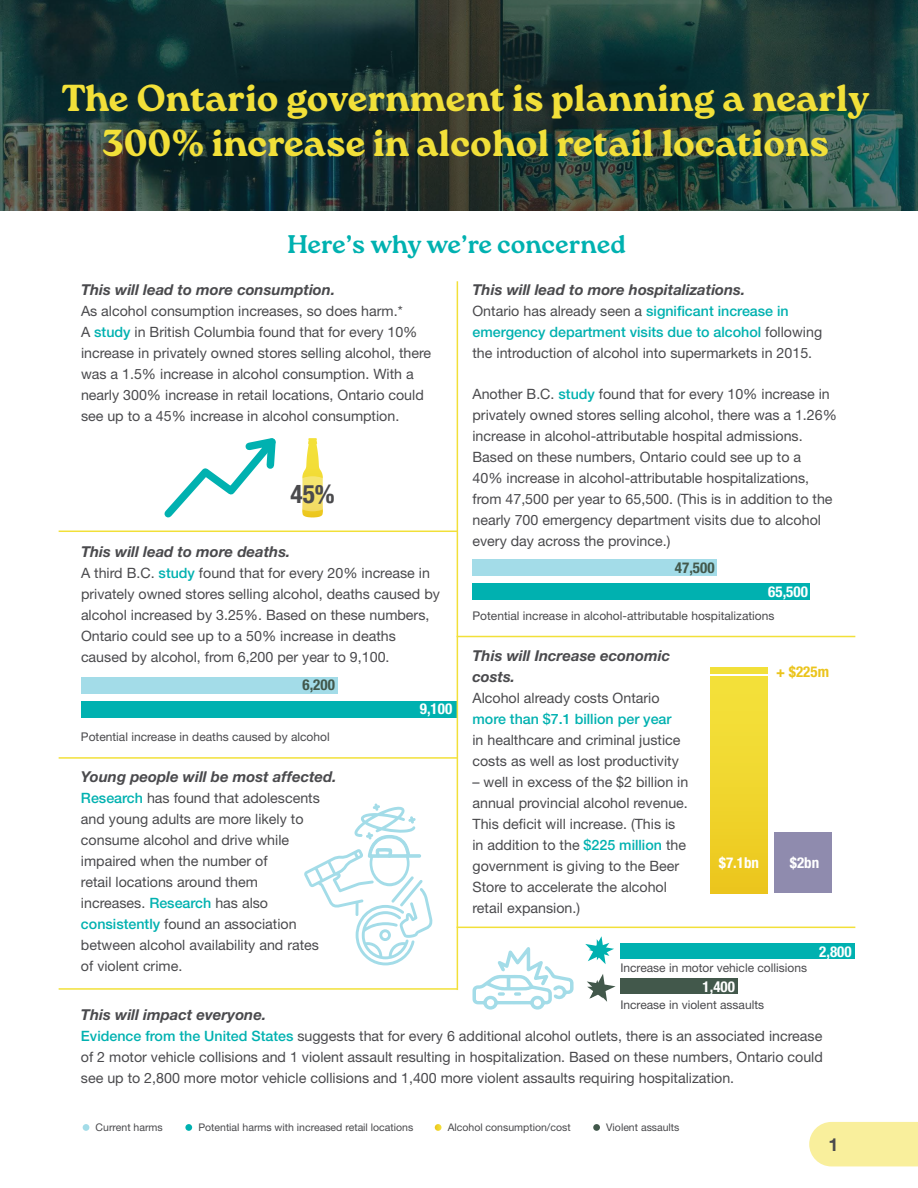
<style>
.page{position:relative;width:918px;height:1188px;background:#fff}
.page>*{position:absolute;margin:0;border:0;box-sizing:border-box;transform-origin:0 0}
.t1{font:900 37.5px/45px "Roca";color:#f2e039;text-align:center}
.t2{font:700 25.5px "Roca";letter-spacing:-.01em;color:#00b1b0}
.t3{font:700 condensed 25.5px "Helvetica Neue LT Std";color:#4a4a4d}
.t4{font:700 18px "Helvetica Neue LT Std";color:#4a4a4d}
.t5{font:italic 700 15px/21px "Helvetica Neue LT Std";color:#4a4a4d}
.t6{font:700 condensed 15px "Helvetica Neue LT Std";color:#fff}
.t7{font:700 condensed 15px "Helvetica Neue LT Std";color:#42584b}
.t8{font:700 condensed 15px "Helvetica Neue LT Std";color:#ebc41c}
.t9{font:14.25px/21px "Helvetica Neue LT Std";color:#4a4a4d}
.t10{font:500 14.25px "Helvetica Neue LT Std";color:#00b1b0}
.t11{font:12px "Helvetica Neue LT Std";color:#4a4a4d}
.t12{font:10.5px "Helvetica Neue LT Std";color:#4a4a4d}
.s1{font-weight:500;color:#00b1b0}
</style>
<div class="page">
<div style="left:809px;top:1122px;width:109px;height:44px;background:#f9ef9c"></div>
<svg style="left:472px;top:947px;width:102px;height:63px"></svg>
<svg style="left:0;top:0;width:918px;height:210px"></svg>
<div style="left:83px;top:1124px;width:6px;height:7px;background:#a3dce8;border-radius:50%"></div>
<div style="left:185px;top:1124px;width:7px;height:7px;background:#00b1b0;border-radius:50%"></div>
<svg style="left:435px;top:1124px;width:7px;height:7px"></svg>
<div style="left:593px;top:1124px;width:7px;height:7px;background:#42584b;border-radius:50%"></div>
<div style="left:473px;top:583px;width:337px;height:17px;background:#00b1b0"></div>
<div style="left:473px;top:560px;width:244px;height:16px;background:#a3dce8"></div>
<div style="left:81px;top:701px;width:376px;height:17px;background:#00b1b0"></div>
<div style="left:81px;top:677px;width:256px;height:17px;background:#a3dce8"></div>
<div style="left:710px;top:667px;width:58px;height:6px;background:#f2e039"></div>
<div style="left:775px;top:832px;width:57px;height:61px;background:#8f8bae"></div>
<div style="left:710px;top:677px;width:58px;height:216px;background:linear-gradient(to bottom,#f4e43d,#ecc71e)"></div>
<hr style="left:457px;top:281px;width:1px;height:709px;background:#f2e039">
<hr style="left:457px;top:636px;width:398px;height:1px;background:#f2e039">
<hr style="left:457px;top:927px;width:398px;height:1px;background:#f2e039">
<hr style="left:59px;top:531px;width:398px;height:1px;background:#f2e039">
<hr style="left:59px;top:757px;width:398px;height:2px;background:#f2e039">
<hr style="left:59px;top:988px;width:398px;height:2px;background:#f2e039">
<svg style="left:585px;top:936px;width:29px;height:28px"></svg>
<svg style="left:587px;top:974px;width:29px;height:28px"></svg>
<div style="left:620px;top:978px;width:117px;height:16px;background:#42584b"></div>
<div style="left:620px;top:944px;width:235px;height:15px;background:#00b1b0"></div>
<svg style="left:304px;top:803px;width:129px;height:162px"></svg>
<svg style="left:164px;top:438px;width:112px;height:80px"></svg>
<svg style="left:302px;top:438px;width:21px;height:80px"></svg>
<svg style="left:290px;top:476px;width:46px;height:35px"></svg>
<h1 class="t1" style="left:62px;top:75px;width:809px">The Ontario government is planning a nearly<br>300% increase in alcohol retail locations</h1>
<h2 class="t2" style="left:288px;top:229px;width:340px">Here’s why we’re concerned</h2>
<p class="t5" style="left:81px;top:279px;width:256px">This will lead to more consumption.</p>
<p class="t9" style="left:81px;top:300px;width:352px">As alcohol consumption increases, so does harm.*<br>A <span class="s1">study</span> in British Columbia found that for every 10% increase in privately owned stores selling alcohol, there was a 1.5% increase in alcohol consumption. With a nearly 300% increase in retail locations, Ontario could see up to a 45% increase in alcohol consumption.</p>
<p class="t5" style="left:472px;top:279px;width:274px">This will lead to more hospitalizations.</p>
<p class="t9" style="left:472px;top:300px;width:351px">Ontario has already seen a <span class="s1">significant increase in emergency department visits due to alcohol</span> following the introduction of alcohol into supermarkets in 2015.</p>
<p class="t9" style="left:472px;top:384px;width:366px">Another B.C. <span class="s1">study</span> found that for every 10% increase in privately owned stores selling alcohol, there was a 1.26% increase in alcohol-attributable hospital admissions.<br>Based on these numbers, Ontario could see up to a<br>40% increase in alcohol-attributable hospitalizations, from 47,500 per year to 65,500. (This is in addition to the nearly 700 emergency department visits due to alcohol every day across the province.)</p>
<h2 class="t3" style="left:290px;top:479px;width:46px">45%</h2>
<p class="t5" style="left:81px;top:541px;width:211px">This will lead to more deaths.</p>
<p class="t9" style="left:81px;top:562px;width:360px">A third B.C. <span class="s1">study</span> found that for every 20% increase in privately owned stores selling alcohol, deaths caused by alcohol increased by 3.25%. Based on these numbers, Ontario could see up to a 50% increase in deaths caused by alcohol, from 6,200 per year to 9,100.</p>
<p class="t7" style="left:675px;top:559px;width:41px">47,500</p>
<p class="t6" style="left:768px;top:583px;width:41px">65,500</p>
<p class="t11" style="left:472px;top:608px;width:304px">Potential increase in alcohol-attributable hospitalizations</p>
<p class="t5" style="left:472px;top:645px;width:199px">This will Increase economic costs.</p>
<p class="t9" style="left:472px;top:688px;width:189px">Alcohol already costs Ontario</p>
<p class="t10" style="left:472px;top:711px;width:201px">more than $7.1 billion per year</p>
<p class="t9" style="left:472px;top:730px;width:209px">in healthcare and criminal justice costs as well as lost productivity</p>
<p class="t9" style="left:472px;top:772px;width:217px">– well in excess of the $2 billion in annual provincial alcohol revenue.<br>This deficit will increase. (This is in addition to the <span class="s1">$225 million</span> the government is giving to the Beer<br>Store to accelerate the alcohol retail expansion.)</p>
<p class="t8" style="left:776px;top:663px;width:54px">+ $225m</p>
<p class="t7" style="left:303px;top:676px;width:34px">6,200</p>
<p class="t6" style="left:420px;top:700px;width:34px">9,100</p>
<p class="t11" style="left:81px;top:729px;width:250px">Potential increase in deaths caused by alcohol</p>
<p class="t5" style="left:81px;top:766px;width:257px">Young people will be most affected.</p>
<p class="t9" style="left:81px;top:788px;width:240px"><span class="s1">Research</span> has found that adolescents and young adults are more likely to consume alcohol and drive while impaired when the number of<br>retail locations around them increases. <span class="s1">Research</span> has also <span class="s1">consistently</span> found an association between alcohol availability and rates of violent crime.</p>
<p class="t5" style="left:81px;top:1004px;width:187px">This will impact everyone.</p>
<p class="t9" style="left:81px;top:1026px;width:743px;text-align:justify"><span class="s1">Evidence from the United States</span> suggests that for every 6 additional alcohol outlets, there is an associated increase of 2 motor vehicle collisions and 1 violent assault resulting in hospitalization. Based on these numbers, Ontario could see up to 2,800 more motor vehicle collisions and 1,400 more violent assaults requiring hospitalization.</p>
<p class="t6" style="left:719px;top:854px;width:42px">$7.1bn</p>
<p class="t6" style="left:790px;top:854px;width:31px">$2bn</p>
<p class="t6" style="left:819px;top:942px;width:34px">2,800</p>
<p class="t11" style="left:620px;top:960px;width:188px">Increase in motor vehicle collisions</p>
<p class="t11" style="left:620px;top:998px;width:145px">Increase in violent assaults</p>
<p class="t6" style="left:703px;top:977px;width:34px">1,400</p>
<p class="t12" style="left:96px;top:1121px;width:69px">Current harms</p>
<p class="t12" style="left:198px;top:1121px;width:216px">Potential harms with increased retail locations</p>
<p class="t12" style="left:448px;top:1121px;width:124px">Alcohol consumption/cost</p>
<p class="t12" style="left:606px;top:1121px;width:75px">Violent assaults</p>
<p class="t4" style="left:828px;top:1133px;width:12px">1</p>
</div>
